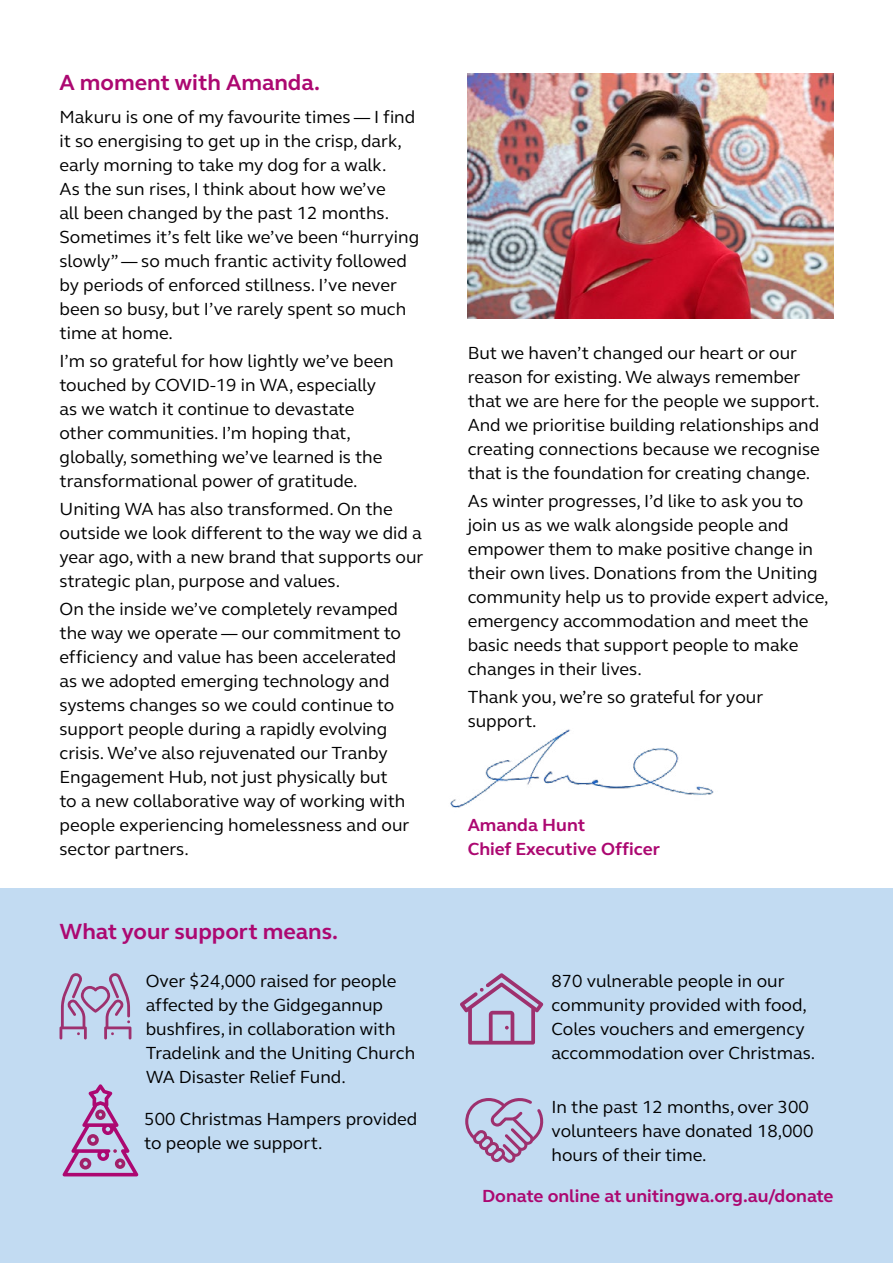
<style>
.page{position:relative;width:893px;height:1263px;background:#fff}
.page>*{position:absolute;margin:0;border:0;box-sizing:border-box;transform-origin:0 0}
.t1{font:700 22.5px "FS Elliot Pro";color:#ac0871}
.t2{font:18px/24px "FS Elliot Pro";color:#000}
.t3{font:700 18px/24px "FS Elliot Pro";color:#ac0871}
</style>
<div class="page">
<div style="left:0;top:889px;width:893px;height:374px;background:#c2dbf2"></div>
<svg style="left:63px;top:1084px;width:75px;height:92px"></svg>
<img style="left:468px;top:73px;width:365px;height:245px">
<img style="left:450px;top:729px;width:264px;height:79px">
<svg style="left:460px;top:973px;width:83px;height:71px"></svg>
<svg style="left:60px;top:973px;width:71px;height:66px"></svg>
<svg style="left:465px;top:1098px;width:79px;height:65px"></svg>
<p class="t1" style="left:60px;top:67px;width:262px">A moment with Amanda.</p>
<p class="t2" style="left:60px;top:104px;width:361px">Makuru is one of my favourite times — I find it so energising to get up in the crisp, dark, early morning to take my dog for a walk.<br>As the sun rises, I think about how we’ve<br>all been changed by the past 12 months.<br>Sometimes it’s felt like we’ve been “hurrying slowly” — so much frantic activity followed by periods of enforced stillness. I’ve never been so busy, but I’ve rarely spent so much time at home.</p>
<p class="t2" style="left:60px;top:348px;width:336px">I’m so grateful for how lightly we’ve been touched by COVID-19 in WA, especially as we watch it continue to devastate other communities. I’m hoping that, globally, something we’ve learned is the transformational power of gratitude.</p>
<p class="t2" style="left:60px;top:496px;width:365px">Uniting WA has also transformed. On the outside we look different to the way we did a year ago, with a new brand that supports our strategic plan, purpose and values.</p>
<p class="t2" style="left:60px;top:597px;width:351px">On the inside we’ve completely revamped the way we operate — our commitment to efficiency and value has been accelerated as we adopted emerging technology and systems changes so we could continue to support people during a rapidly evolving crisis. We’ve also rejuvenated our Tranby Engagement Hub, not just physically but to a new collaborative way of working with people experiencing homelessness and our sector partners.</p>
<p class="t1" style="left:60px;top:916px;width:280px">What your support means.</p>
<p class="t2" style="left:146px;top:968px;width:271px">Over $24,000 raised for people affected by the Gidgegannup bushfires, in collaboration with<br>Tradelink and the Uniting Church<br>WA Disaster Relief Fund.</p>
<p class="t2" style="left:144px;top:1107px;width:275px">500 Christmas Hampers provided to people we support.</p>
<p class="t2" style="left:468px;top:340px;width:354px">But we haven’t changed our heart or our reason for existing. We always remember that we are here for the people we support.<br>And we prioritise building relationships and creating connections because we recognise that is the foundation for creating change.</p>
<p class="t2" style="left:468px;top:488px;width:362px">As winter progresses, I’d like to ask you to join us as we walk alongside people and empower them to make positive change in their own lives. Donations from the Uniting community help us to provide expert advice, emergency accommodation and meet the basic needs that support people to make changes in their lives.</p>
<p class="t2" style="left:468px;top:685px;width:297px">Thank you, we’re so grateful for your support.</p>
<p class="t3" style="left:468px;top:813px;width:194px">Amanda Hunt<br>Chief Executive Officer</p>
<p class="t2" style="left:551px;top:968px;width:265px">870 vulnerable people in our community provided with food,<br>Coles vouchers and emergency accommodation over Christmas.</p>
<p class="t2" style="left:551px;top:1095px;width:263px">In the past 12 months, over 300 volunteers have donated 18,000 hours of their time.</p>
<p class="t3" style="left:482px;top:1184px;width:353px">Donate online at unitingwa.org.au/donate</p>
</div>
